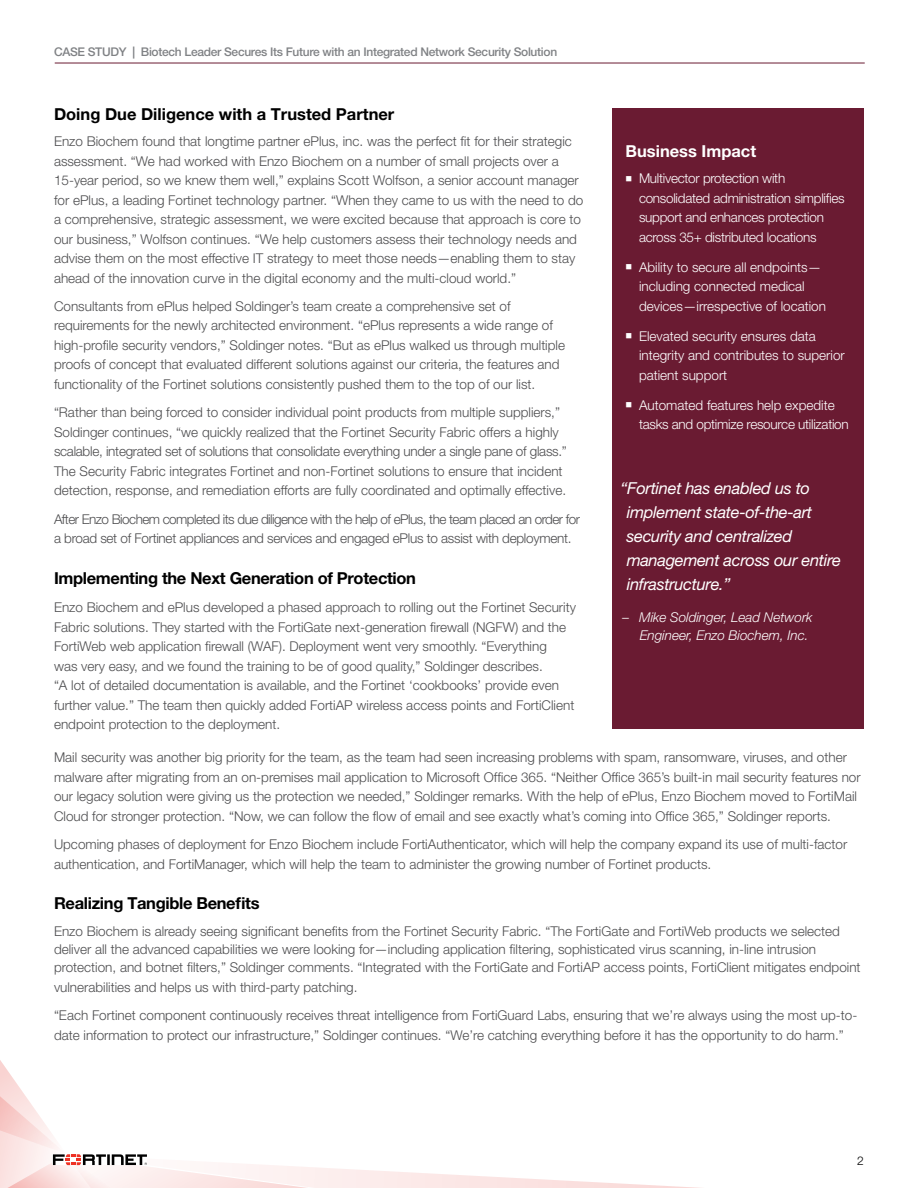
<style>
.page{position:relative;width:918px;height:1188px;background:#fff}
.page>*{position:absolute;margin:0;border:0;box-sizing:border-box;transform-origin:0 0}
.INSET_QUOTE{font:italic 16.5px/24px "Helvetica Neue LT Pro";letter-spacing:-.02em;color:#fff}
.Body_Copy{font:700 16.5px "Helvetica Neue LT Pro";letter-spacing:-.02em;color:#000}
.Body_Copy_SUBHEAD__B{font:700 16.5px "Helvetica Neue LT Pro";color:#000}
.Sidebar_headline__Bl{font:700 16.5px "Helvetica Neue LT Pro";color:#fff}
.Body_Copy-2{font:300 13.5px/19.5px "Helvetica Neue LT Pro";color:#4d4d4f}
.SIDE_BAR_TEXT_Bullet{font:300 13.5px/19.5px "Helvetica Neue LT Pro";letter-spacing:-.02em;color:#fff}
.Body_Copy-3{font:300 13.5px/19.5px "Helvetica Neue LT Pro";letter-spacing:-.04em;color:#4d4d4f}
.SIDE_BAR_TEXT_Bullet-2{font:300 13.5px/19.5px "Helvetica Neue LT Pro";color:#fff}
.INSET_QUOTE_-_NAME{font:italic 300 13.5px/18px "Helvetica Neue LT Pro";color:#fff;text-align:right}
.t1{font:500 12px "Helvetica Neue LT Pro";letter-spacing:-.025em;color:#808285}
.t2{font:300 12px "Helvetica Neue LT Pro";color:#000}
.s1{font-weight:700}
</style>
<div class="page">
<hr style="left:55px;top:63px;width:810px;height:1px;background:#6a1b32">
<svg style="left:0;top:1060px;width:700px;height:128px"></svg>
<div style="left:612px;top:109px;width:252px;height:620px;background:#6a1b32"></div>
<p class="t1" style="left:54px;top:44px;width:505px">CASE STUDY <span class="s1">|</span> Biotech Leader Secures Its Future with an Integrated Network Security Solution</p>
<p class="Body_Copy_SUBHEAD__B" style="left:54px;top:104px;width:342px">Doing Due Diligence with a Trusted Partner</p>
<p class="Body_Copy-2" style="left:54px;top:131px;width:531px">Enzo Biochem found that longtime partner ePlus, inc. was the perfect fit for their strategic assessment. “We had worked with Enzo Biochem on a number of small projects over a 15-year period, so we knew them well,” explains Scott Wolfson, a senior account manager for ePlus, a leading Fortinet technology partner. “When they came to us with the need to do a comprehensive, strategic assessment, we were excited because that approach is core to our business,” Wolfson continues. “We help customers assess their technology needs and advise them on the most effective IT strategy to meet those needs—enabling them to stay ahead of the innovation curve in the digital economy and the multi-cloud world.”</p>
<p class="Body_Copy-2" style="left:54px;top:296px;width:513px">Consultants from ePlus helped Soldinger’s team create a comprehensive set of requirements for the newly architected environment. “ePlus represents a wide range of high-profile security vendors,” Soldinger notes. “But as ePlus walked us through multiple proofs of concept that evaluated different solutions against our criteria, the features and functionality of the Fortinet solutions consistently pushed them to the top of our list.</p>
<p class="Body_Copy-2" style="left:54px;top:403px;width:514px">“Rather than being forced to consider individual point products from multiple suppliers,” Soldinger continues, “we quickly realized that the Fortinet Security Fabric offers a highly scalable, integrated set of solutions that consolidate everything under a single pane of glass.” The Security Fabric integrates Fortinet and non-Fortinet solutions to ensure that incident detection, response, and remediation efforts are fully coordinated and optimally effective.</p>
<p class="Body_Copy-3" style="left:54px;top:509px;width:527px">After Enzo Biochem completed its due diligence with the help of ePlus, the team placed an order for a broad set of Fortinet appliances and services and engaged ePlus to assist with deployment.</p>
<p class="Body_Copy" style="left:54px;top:568px;width:364px">Implementing the Next Generation of Protection</p>
<p class="Body_Copy-2" style="left:54px;top:597px;width:523px">Enzo Biochem and ePlus developed a phased approach to rolling out the Fortinet Security Fabric solutions. They started with the FortiGate next-generation firewall (NGFW) and the FortiWeb web application firewall (WAF). Deployment went very smoothly. “Everything<br>was very easy, and we found the training to be of good quality,” Soldinger describes.<br>“A lot of detailed documentation is available, and the Fortinet ‘cookbooks’ provide even further value.” The team then quickly added FortiAP wireless access points and FortiClient endpoint protection to the deployment.</p>
<p class="Sidebar_headline__Bl" style="left:626px;top:141px;width:132px">Business Impact</p>
<p class="SIDE_BAR_TEXT_Bullet" style="left:639px;top:168px;width:207px;text-indent:-14px">■ Multivector protection with consolidated administration simplifies support and enhances protection across 35+ distributed locations</p>
<p class="SIDE_BAR_TEXT_Bullet-2" style="left:639px;top:257px;width:189px;text-indent:-14px">■ Ability to secure all endpoints— including connected medical devices—irrespective of location</p>
<p class="SIDE_BAR_TEXT_Bullet-2" style="left:639px;top:326px;width:207px;text-indent:-14px">■ Elevated security ensures data integrity and contributes to superior patient support</p>
<p class="SIDE_BAR_TEXT_Bullet" style="left:639px;top:395px;width:211px;text-indent:-14px">■ Automated features help expedite tasks and optimize resource utilization</p>
<p class="INSET_QUOTE" style="left:627px;top:476px;width:216px;text-indent:-6px">“Fortinet has enabled us to implement state-of-the-art security and centralized management across our entire infrastructure.”</p>
<p class="INSET_QUOTE_-_NAME" style="left:622px;top:608px;width:192px">– Mike Soldinger, Lead Network<br>Engineer, Enzo Biochem, Inc.</p>
<p class="Body_Copy-2" style="left:54px;top:748px;width:808px">Mail security was another big priority for the team, as the team had seen increasing problems with spam, ransomware, viruses, and other malware after migrating from an on-premises mail application to Microsoft Office 365. “Neither Office 365’s built-in mail security features nor our legacy solution were giving us the protection we needed,” Soldinger remarks. With the help of ePlus, Enzo Biochem moved to FortiMail Cloud for stronger protection. “Now, we can follow the flow of email and see exactly what’s coming into Office 365,” Soldinger reports.</p>
<p class="Body_Copy-2" style="left:54px;top:834px;width:795px">Upcoming phases of deployment for Enzo Biochem include FortiAuthenticator, which will help the company expand its use of multi-factor authentication, and FortiManager, which will help the team to administer the growing number of Fortinet products.</p>
<p class="Body_Copy" style="left:54px;top:893px;width:207px">Realizing Tangible Benefits</p>
<p class="Body_Copy-2" style="left:54px;top:922px;width:808px;line-height:18px">Enzo Biochem is already seeing significant benefits from the Fortinet Security Fabric. “The FortiGate and FortiWeb products we selected deliver all the advanced capabilities we were looking for—including application filtering, sophisticated virus scanning, in-line intrusion protection, and botnet filters,” Soldinger comments. “Integrated with the FortiGate and FortiAP access points, FortiClient mitigates endpoint</p>
<p class="Body_Copy-2" style="left:54px;top:977px;width:305px">vulnerabilities and helps us with third-party patching.</p>
<p class="Body_Copy-2" style="left:54px;top:1005px;width:805px">“Each Fortinet component continuously receives threat intelligence from FortiGuard Labs, ensuring that we’re always using the most up-to&shy;date information to protect our infrastructure,” Soldinger continues. “We’re catching everything before it has the opportunity to do harm.”</p>
<p class="t2" style="left:857px;top:1154px;width:8px">2</p>
</div>
